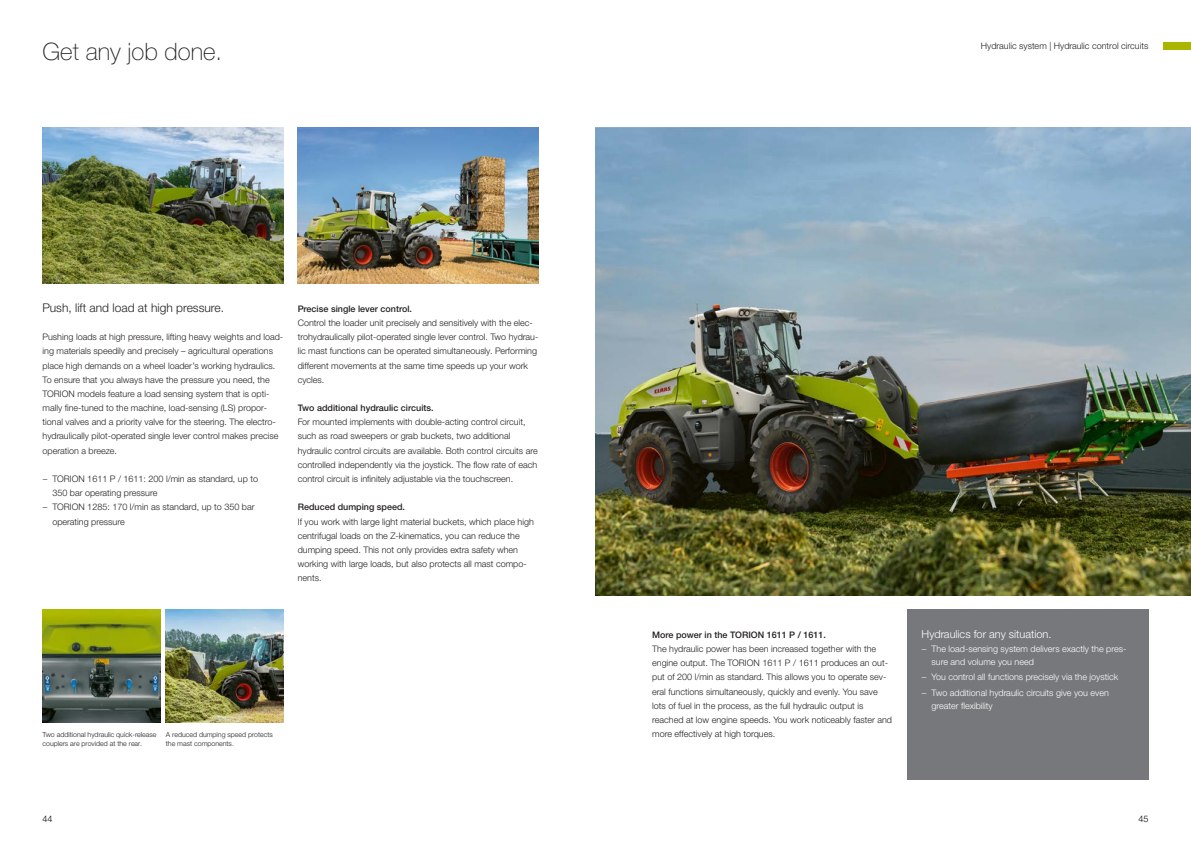
<style>
.page{position:relative;width:1191px;height:842px;background:#fff}
.page>*{position:absolute;margin:0;border:0;box-sizing:border-box;transform-origin:0 0}
.t1{font:100 24px "CLAAS Helvetica Neue";color:#231f20}
.t2{font:300 12px "CLAAS Helvetica Neue";color:#231f20}
.t3{font:300 11px "CLAAS Helvetica Neue";color:#fff}
.t4{font:300 9px/14.2px "CLAAS Helvetica Neue";color:#231f20}
.t5{font:300 9px/12.4px "CLAAS Helvetica Neue";color:#fff}
.t6{font:500 9px "CLAAS Helvetica Neue";color:#231f20}
.t7{font:300 9px "CLAAS Helvetica Neue";color:#000}
.t8{font:300 7px/9px "CLAAS Helvetica Neue";color:#231f20}
</style>
<div class="page">
<div style="left:1162px;top:43px;width:29px;height:7px;background:#aab500"></div>
<img style="left:595px;top:128px;width:596px;height:467px">
<img style="left:43px;top:128px;width:240px;height:155px">
<img style="left:298px;top:128px;width:241px;height:155px">
<img style="left:43px;top:609px;width:117px;height:114px">
<img style="left:166px;top:610px;width:117px;height:113px">
<div style="left:907px;top:609px;width:241px;height:171px;background:#76787b"></div>
<h1 class="t1" style="left:43px;top:36px;width:181px">Get any job done.</h1>
<p class="t4" style="left:981px;top:39px;width:169px">Hydraulic system | Hydraulic control circuits</p>
<h2 class="t2" style="left:43px;top:300px;width:183px">Push, lift and load at high pressure.</h2>
<p class="t4" style="left:43px;top:330px;width:242px">Pushing loads at high pressure, lifting heavy weights and load&shy;ing materials speedily and precisely – agricultural operations place high demands on a wheel loader’s working hydraulics.<br>To ensure that you always have the pressure you need, the TORION models feature a load sensing system that is opti&shy;mally fine-tuned to the machine, load-sensing (LS) propor&shy;tional valves and a priority valve for the steering. The electro&shy;hydraulically pilot-operated single lever control makes precise operation a breeze.</p>
<p class="t4" style="left:43px;top:472px;width:217px">− TORION 1611 P / 1611: 200 l/min as standard, up to</p>
<p class="t4" style="left:52px;top:486px;width:106px">350 bar operating pressure</p>
<p class="t4" style="left:43px;top:500px;width:213px">− TORION 1285: 170 l/min as standard, up to 350 bar</p>
<p class="t4" style="left:52px;top:514px;width:74px">operating pressure</p>
<p class="t6" style="left:298px;top:303px;width:116px">Precise single lever control.</p>
<p class="t4" style="left:298px;top:316px;width:242px">Control the loader unit precisely and sensitively with the elec&shy;trohydraulically pilot-operated single lever control. Two hydrau&shy;lic mast functions can be operated simultaneously. Performing different movements at the same time speeds up your work cycles.</p>
<p class="t6" style="left:298px;top:402px;width:137px">Two additional hydraulic circuits.</p>
<p class="t4" style="left:298px;top:415px;width:242px">For mounted implements with double-acting control circuit, such as road sweepers or grab buckets, two additional hydraulic control circuits are available. Both control circuits are controlled independently via the joystick. The flow rate of each control circuit is infinitely adjustable via the touchscreen.</p>
<p class="t6" style="left:298px;top:501px;width:109px">Reduced dumping speed.</p>
<p class="t4" style="left:298px;top:514px;width:238px">If you work with large light material buckets, which place high centrifugal loads on the Z-kinematics, you can reduce the dumping speed. This not only provides extra safety when working with large loads, but also protects all mast compo&shy;nents.</p>
<p class="t6" style="left:652px;top:629px;width:175px">More power in the TORION 1611 P / 1611.</p>
<p class="t4" style="left:652px;top:642px;width:241px">The hydraulic power has been increased together with the engine output. The TORION 1611 P / 1611 produces an out&shy;put of 200 l/min as standard. This allows you to operate sev&shy;eral functions simultaneously, quickly and evenly. You save lots of fuel in the process, as the full hydraulic output is reached at low engine speeds. You work noticeably faster and</p>
<p class="t8" style="left:43px;top:730px;width:115px">Two additional hydraulic quick-release</p>
<p class="t4" style="left:652px;top:727px;width:125px">more effectively at high torques.</p>
<p class="t8" style="left:43px;top:739px;width:101px">couplers are provided at the rear.</p>
<p class="t8" style="left:166px;top:730px;width:108px">A reduced dumping speed protects the mast components.</p>
<p class="t3" style="left:921px;top:627px;width:131px">Hydraulics for any situation.</p>
<p class="t5" style="left:931px;top:643px;width:196px;text-indent:-10px">− The load-sensing system delivers exactly the pres&shy;sure and volume you need</p>
<p class="t5" style="left:921px;top:669px;width:198px;line-height:15.8px">− You control all functions precisely via the joystick − Two additional hydraulic circuits give you even</p>
<p class="t5" style="left:931px;top:699px;width:63px">greater flexibility</p>
<p class="t7" style="left:43px;top:813px;width:12px">44</p>
<p class="t7" style="left:1138px;top:813px;width:12px">45</p>
</div>
